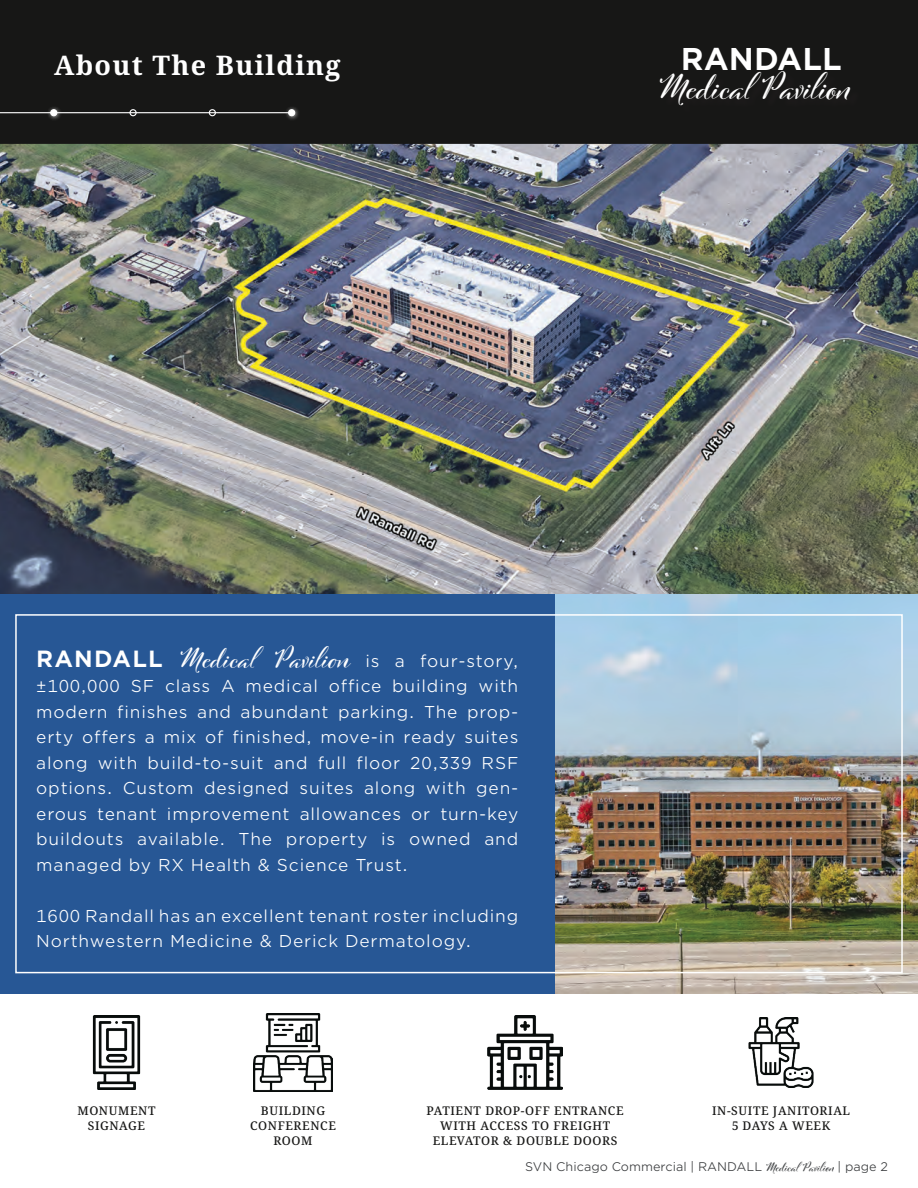
<style>
.page{position:relative;width:918px;height:1188px;background:#fff}
.page>*{position:absolute;margin:0;border:0;box-sizing:border-box;transform-origin:0 0}
.t1{font:700 33.6px "Cinque Donne";color:#fff}
.t2{font:700 30.3px "Gotham Office";color:#fff}
.t3{font:700 27px "Cinque Donne";letter-spacing:.01em;color:#fff}
.t4{font:700 27px "Noto Serif";letter-spacing:.05em;color:#fff}
.t5{font:16.5px/25.5px "Gotham Office";letter-spacing:.05em;color:#fff;text-align:justify}
.t6{font:500 12px/15px "Noto Serif";letter-spacing:.05em;color:#171716;text-align:center}
.t7{font:12px "Gotham Office";color:#383a3c}
.s1{font-family:"Gotham Office";font-size:22.5px}
.s2{font-family:"Gotham Office";font-weight:400;font-size:16.5px}
.s3{font-family:"Cinque Donne";font-weight:700}
</style>
<div class="page">
<img style="left:0;top:144px;width:918px;height:450px">
<img style="left:92px;top:1016px;width:49px;height:73px">
<img style="left:254px;top:1013px;width:78px;height:79px">
<img style="left:488px;top:1015px;width:74px;height:75px">
<img style="left:748px;top:1018px;width:66px;height:69px">
<div style="left:0;top:594px;width:918px;height:400px;background:#275795"></div>
<img style="left:555px;top:594px;width:363px;height:400px">
<div style="left:0;top:0;width:918px;height:144px;background:#171716"></div>
<hr style="left:0;top:112px;width:292px;height:1px;background:#fff">
<div style="left:47px;top:106px;width:16px;height:16px;background:#fff;opacity:.75"></div>
<svg style="left:51px;top:110px;width:6px;height:6px"></svg>
<div style="left:50px;top:109px;width:7px;height:7px;border:1px solid #fff;border-radius:50%"></div>
<div style="left:129px;top:109px;width:8px;height:7px;border:1px solid #fff;border-radius:50%"></div>
<div style="left:209px;top:109px;width:7px;height:7px;border:1px solid #fff;border-radius:50%"></div>
<div style="left:285px;top:106px;width:15px;height:16px;background:#fff;opacity:.75"></div>
<svg style="left:289px;top:110px;width:6px;height:6px"></svg>
<div style="left:288px;top:109px;width:7px;height:7px;border:1px solid #fff;border-radius:50%"></div>
<div style="left:662px;top:72px;width:199px;height:45px;background:#171716"></div>
<div style="left:15px;top:614px;width:888px;height:359px;border:2px solid #fff"></div>
<p class="t4" style="left:54px;top:46px;width:288px">About The Building</p>
<p class="t2" style="left:681px;top:38px;width:162px">RANDALL</p>
<p class="t1" style="left:659px;top:67px;width:194px">Medical Pavilion</p>
<p class="t3" style="left:36px;top:642px;width:484px"><span class="s1">RANDALL</span> Medical Pavilion <span class="s2">is a four-story,</span></p>
<p class="t5" style="left:36px;top:673px;width:484px">±100,000 SF class A medical office building with modern finishes and abundant parking. The prop&shy;erty offers a mix of finished, move-in ready suites along with build-to-suit and full floor 20,339 RSF options. Custom designed suites along with gen&shy;erous tenant improvement allowances or turn-key buildouts available. The property is owned and managed by RX Health &amp; Science Trust.</p>
<p class="t5" style="left:36px;top:902px;width:484px">1600 Randall has an excellent tenant roster including<br>Northwestern Medicine &amp; Derick Dermatology.</p>
<p class="t6" style="left:77px;top:1104px;width:80px">MONUMENT<br>SIGNAGE</p>
<p class="t6" style="left:250px;top:1104px;width:87px">BUILDING<br>CONFERENCE<br>ROOM</p>
<p class="t6" style="left:427px;top:1104px;width:199px">PATIENT DROP-OFF ENTRANCE<br>WITH ACCESS TO FREIGHT<br>ELEVATOR &amp; DOUBLE DOORS</p>
<p class="t6" style="left:712px;top:1104px;width:140px">IN-SUITE JANITORIAL<br>5 DAYS A WEEK</p>
<p class="t7" style="left:525px;top:1159px;width:364px">SVN Chicago Commercial | RANDALL <span class="s3">Medical Pavilion</span> | page 2</p>
</div>
